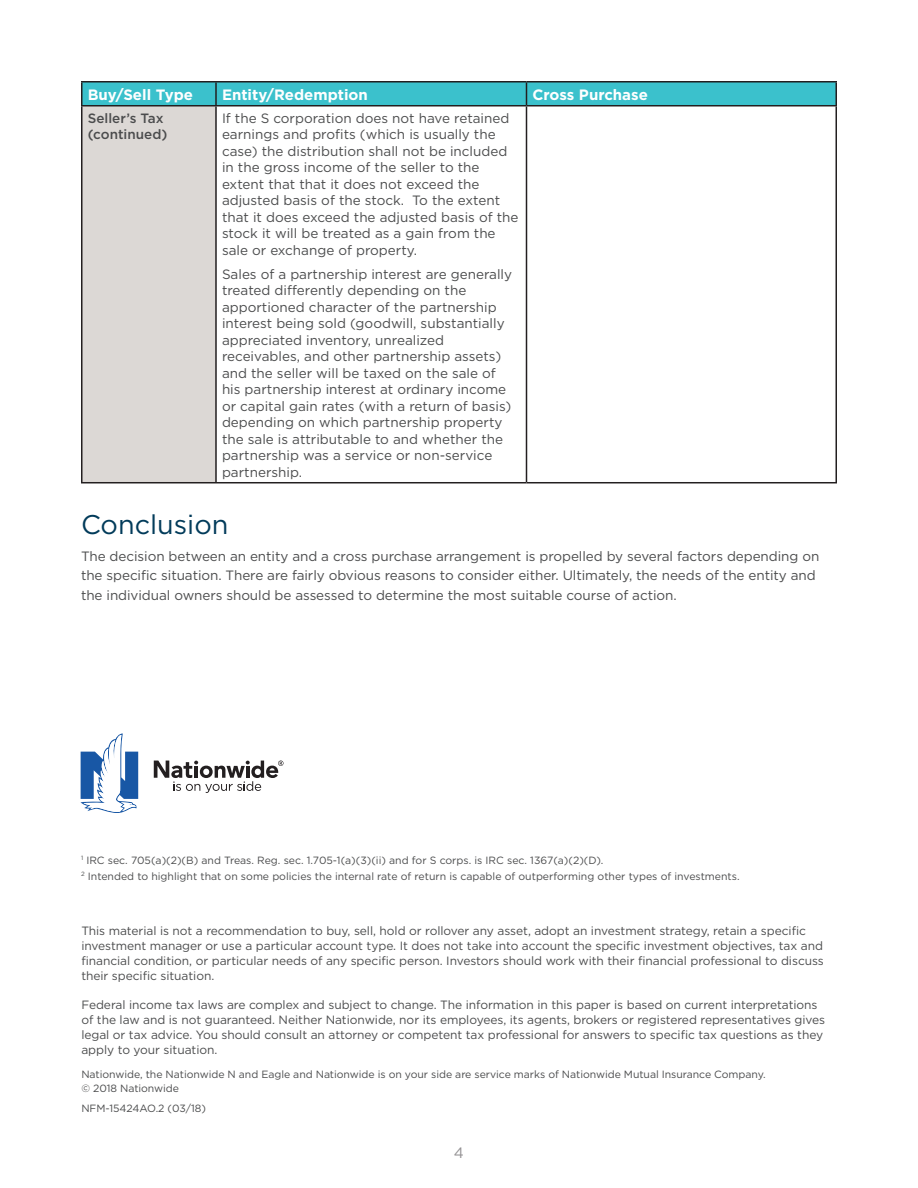
<style>
.page{position:relative;width:918px;height:1188px;background:#fff}
.page>*{position:absolute;margin:0;border:0;box-sizing:border-box;transform-origin:0 0}
.copy{font:27px "Gotham";color:#023b5a}
.t1{font:700 15px "Gotham";color:#fff}
.t2{font:15px "Gotham";color:#939193}
.copy-2{font:13.5px/16.5px "Gotham";color:#4b4c4d}
.t3{font:500 13.5px/16.5px "Gotham";color:#4b4c4d}
.copy-3{font:12px/15px "Gotham";letter-spacing:-.005em;color:#4b4c4d}
.footnote{font:10.5px "Gotham";color:#4b4c4d}
.copy-4{font:10.5px/13.5px "Gotham";letter-spacing:-.005em;color:#4b4c4d}
</style>
<div class="page">
<div style="left:82px;top:106px;width:134px;height:377px;background:#dcd8d5"></div>
<hr style="left:81px;top:81px;width:135px;height:1px;background:#231f20">
<hr style="left:216px;top:81px;width:310px;height:1px;background:#231f20">
<hr style="left:526px;top:81px;width:311px;height:1px;background:#231f20">
<div style="left:81px;top:82px;width:756px;height:23px;background:#3bc1cc"></div>
<hr style="left:81px;top:105px;width:135px;height:1px;background:#231f20">
<hr style="left:81px;top:107px;width:1px;height:375px;background:#231f20">
<hr style="left:216px;top:105px;width:310px;height:1px;background:#231f20">
<hr style="left:215px;top:107px;width:2px;height:375px;background:#231f20">
<hr style="left:526px;top:105px;width:311px;height:1px;background:#231f20">
<hr style="left:526px;top:107px;width:1px;height:375px;background:#231f20">
<hr style="left:836px;top:107px;width:1px;height:375px;background:#231f20">
<hr style="left:81px;top:482px;width:135px;height:1px;background:#231f20">
<hr style="left:216px;top:482px;width:310px;height:1px;background:#231f20">
<hr style="left:526px;top:482px;width:311px;height:1px;background:#231f20">
<svg style="left:81px;top:734px;width:57px;height:79px"></svg>
<svg style="left:154px;top:761px;width:129px;height:32px"></svg>
<p class="t1" style="left:88px;top:84px;width:107px">Buy/Sell Type</p>
<p class="t1" style="left:222px;top:84px;width:147px">Entity/Redemption</p>
<p class="t1" style="left:532px;top:84px;width:117px">Cross Purchase</p>
<p class="t3" style="left:88px;top:109px;width:81px">Seller’s Tax (continued)</p>
<p class="copy-2" style="left:222px;top:109px;width:298px">If the S corporation does not have retained earnings and profits (which is usually the case) the distribution shall not be included in the gross income of the seller to the extent that that it does not exceed the adjusted basis of the stock. To the extent that it does exceed the adjusted basis of the stock it will be treated as a gain from the sale or exchange of property.</p>
<p class="copy-2" style="left:222px;top:265px;width:292px">Sales of a partnership interest are generally treated differently depending on the apportioned character of the partnership interest being sold (goodwill, substantially appreciated inventory, unrealized receivables, and other partnership assets) and the seller will be taxed on the sale of his partnership interest at ordinary income or capital gain rates (with a return of basis) depending on which partnership property the sale is attributable to and whether the partnership was a service or non-service partnership.</p>
<p class="copy" style="left:81px;top:508px;width:149px">Conclusion</p>
<p class="copy-2" style="left:81px;top:546px;width:740px;line-height:19.5px">The decision between an entity and a cross purchase arrangement is propelled by several factors depending on the specific situation. There are fairly obvious reasons to consider either. Ultimately, the needs of the entity and the individual owners should be assessed to determine the most suitable course of action.</p>
<p class="footnote" style="left:81px;top:853px;width:524px"><sup>1</sup> IRC sec. 705(a)(2)(B) and Treas. Reg. sec. 1.705-1(a)(3)(ii) and for S corps. is IRC sec. 1367(a)(2)(D).</p>
<p class="footnote" style="left:81px;top:869px;width:660px"><sup>2</sup> Intended to highlight that on some policies the internal rate of return is capable of outperforming other types of investments.</p>
<p class="copy-3" style="left:81px;top:923px;width:744px">This material is not a recommendation to buy, sell, hold or rollover any asset, adopt an investment strategy, retain a specific investment manager or use a particular account type. It does not take into account the specific investment objectives, tax and financial condition, or particular needs of any specific person. Investors should work with their financial professional to discuss their specific situation.</p>
<p class="copy-3" style="left:81px;top:997px;width:745px">Federal income tax laws are complex and subject to change. The information in this paper is based on current interpretations of the law and is not guaranteed. Neither Nationwide, nor its employees, its agents, brokers or registered representatives gives legal or tax advice. You should consult an attorney or competent tax professional for answers to specific tax questions as they apply to your situation.</p>
<p class="copy-4" style="left:81px;top:1068px;width:686px">Nationwide, the Nationwide N and Eagle and Nationwide is on your side are service marks of Nationwide Mutual Insurance Company. © 2018 Nationwide</p>
<p class="copy-4" style="left:81px;top:1101px;width:126px">NFM-15424AO.2 (03/18)</p>
<p class="t2" style="left:454px;top:1143px;width:12px">4</p>
</div>
